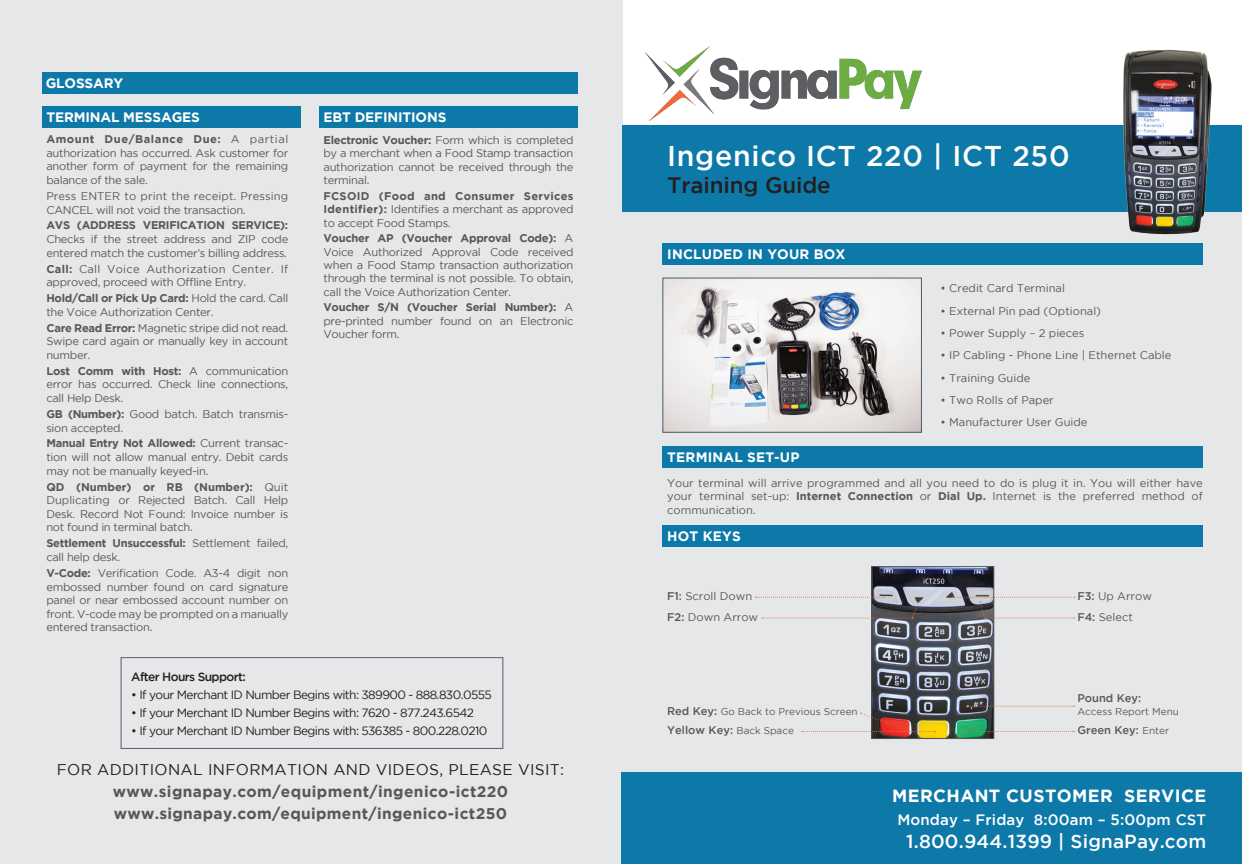
<style>
.page{position:relative;width:1242px;height:864px;background:#fff}
.page>*{position:absolute;margin:0;border:0;box-sizing:border-box;transform-origin:0 0}
.t1{font:500 28.5px "Gotham";letter-spacing:.025em;color:#fff}
.t2{font:500 22.35px "Gotham";letter-spacing:-.005em;color:#231f20}
.t3{font:500 18.9px "Gotham";letter-spacing:.01em;color:#fff}
.t4{font:700 17.55px "Gotham";letter-spacing:.025em;color:#fff}
.t5{font:700 15.45px/21.8px "Gotham";letter-spacing:.025em;color:#57585a}
.t6{font:15.45px "Gotham";letter-spacing:.02em;color:#231f20}
.t7{font:500 15px "Gotham";letter-spacing:.01em;color:#fff}
.t8{font:700 13.65px "Gotham";letter-spacing:-.01em;color:#fff}
.t9{font:700 13.65px "Gotham";letter-spacing:.015em;color:#fff}
.t10{font:12px "Gotham";letter-spacing:-.05em;color:#231f20}
.t11{font:500 12px "Gotham";letter-spacing:-.05em;color:#231f20}
.t12{font:11.1px/13.6px "Gotham";letter-spacing:-.025em;color:#57585a;text-align:justify}
.t13{font:11.1px "Gotham";color:#57585a}
.t14{font:11.1px/13.6px "Gotham";letter-spacing:.025em;color:#57585a}
.t15{font:11.1px/13.6px "Gotham";letter-spacing:.01em;color:#57585a}
.t16{font:500 11.1px "Gotham";color:#57585a}
.t17{font:700 11.1px "Gotham";letter-spacing:-.025em;color:#57585a}
.t18{font:9.9px "Gotham";color:#57585a}
.s1{font-weight:700}
.s2{font-weight:500}
.s3{font-weight:500;font-size:11.1px}
.s4{font-weight:400;font-size:9.9px}
</style>
<div class="page">
<div style="left:0;top:0;width:623px;height:864px;background:#e6e7e9"></div>
<div style="left:623px;top:211px;width:619px;height:636px;background:#e6e7e9"></div>
<div style="left:663px;top:244px;width:540px;height:21px;background:#0d79a8"></div>
<div style="left:663px;top:447px;width:540px;height:21px;background:#0d79a8"></div>
<div style="left:663px;top:525px;width:540px;height:21px;background:#0d79a8"></div>
<img style="left:665px;top:280px;width:255px;height:150px">
<div style="left:623px;top:126px;width:619px;height:86px;background:#0d79a8"></div>
<img style="left:1111px;top:49px;width:103px;height:195px">
<div style="left:42px;top:73px;width:536px;height:21px;background:#0d79a8"></div>
<img style="left:873px;top:568px;width:119px;height:169px">
<div style="left:871px;top:566px;width:123px;height:173px;border:1px solid #57585a"></div>
<svg style="left:802px;top:731px;width:134px;height:1px"></svg>
<svg style="left:966px;top:731px;width:109px;height:1px"></svg>
<svg style="left:966px;top:706px;width:109px;height:1px"></svg>
<svg style="left:756px;top:597px;width:163px;height:22px"></svg>
<svg style="left:952px;top:597px;width:123px;height:22px"></svg>
<svg style="left:860px;top:712px;width:27px;height:12px"></svg>
<div style="left:42px;top:106px;width:259px;height:22px;background:#0d79a8"></div>
<div style="left:319px;top:106px;width:259px;height:22px;background:#0d79a8"></div>
<img style="left:645px;top:46px;width:277px;height:75px">
<div style="left:621px;top:772px;width:621px;height:92px;background:#0d79a8"></div>
<div style="left:121px;top:657px;width:382px;height:92px;border:1px solid #5c5c61"></div>
<p class="t8" style="left:46px;top:76px;width:79px">GLOSSARY</p>
<p class="t8" style="left:46px;top:109px;width:155px">TERMINAL MESSAGES</p>
<p class="t12" style="left:46px;top:132px;width:243px"><span class="s1">Amount Due/Balance Due:</span> A partial authorization has occurred. Ask customer for another form of payment for the remaining balance of the sale.</p>
<p class="t15" style="left:46px;top:189px;width:243px">Press ENTER to print the receipt. Pressing<br>CANCEL will not void the transaction.</p>
<p class="t17" style="left:46px;top:219px;width:243px">AVS (ADDRESS VERIFICATION SERVICE):</p>
<p class="t12" style="left:46px;top:232px;width:243px">Checks if the street address and ZIP code entered match the customer’s billing address.</p>
<p class="t14" style="left:46px;top:262px;width:243px"><span class="s1">Call:</span> Call Voice Authorization Center. If approved, proceed with Offline Entry.</p>
<p class="t12" style="left:46px;top:291px;width:243px"><span class="s1">Hold/Call or Pick Up Card:</span> Hold the card. Call the Voice Authorization Center.</p>
<p class="t12" style="left:46px;top:321px;width:243px"><span class="s1">Care Read Error:</span> Magnetic stripe did not read.<br>Swipe card again or manually key in account number.</p>
<p class="t12" style="left:46px;top:364px;width:243px"><span class="s1">Lost Comm with Host:</span> A communication error has occurred. Check line connections, call Help Desk.</p>
<p class="t12" style="left:46px;top:407px;width:243px"><span class="s1">GB (Number):</span> Good batch. Batch transmis&shy;sion accepted.</p>
<p class="t12" style="left:46px;top:437px;width:243px"><span class="s1">Manual Entry Not Allowed:</span> Current transac&shy;tion will not allow manual entry. Debit cards may not be manually keyed-in.</p>
<p class="t12" style="left:46px;top:480px;width:243px"><span class="s1">QD (Number) or RB (Number):</span> Quit Duplicating or Rejected Batch. Call Help Desk. Record Not Found: Invoice number is not found in terminal batch.</p>
<p class="t12" style="left:46px;top:536px;width:243px"><span class="s1">Settlement Unsuccessful:</span> Settlement failed, call help desk.</p>
<p class="t12" style="left:46px;top:566px;width:243px"><span class="s1">V-Code:</span> Verification Code. A3-4 digit non embossed number found on card signature panel or near embossed account number on front. V-code may be prompted on a manually entered transaction.</p>
<p class="t8" style="left:324px;top:109px;width:124px">EBT DEFINITIONS</p>
<p class="t12" style="left:323px;top:133px;width:251px"><span class="s1">Electronic Voucher:</span> Form which is completed by a merchant when a Food Stamp transaction authorization cannot be received through the terminal.</p>
<p class="t12" style="left:323px;top:189px;width:251px"><span class="s1">FCSOID (Food and Consumer Services Identifier):</span> Identifies a merchant as approved to accept Food Stamps.</p>
<p class="t12" style="left:323px;top:231px;width:251px"><span class="s1">Voucher AP (Voucher Approval Code):</span> A Voice Authorized Approval Code received when a Food Stamp transaction authorization through the terminal is not possible. To obtain, call the Voice Authorization Center.</p>
<p class="t12" style="left:323px;top:301px;width:251px"><span class="s1">Voucher S/N (Voucher Serial Number):</span> A pre-printed number found on an Electronic Voucher form.</p>
<p class="t11" style="left:131px;top:670px;width:116px">After Hours Support:</p>
<p class="t10" style="left:131px;top:688px;width:362px">• If your Merchant ID Number Begins with: 389900 - 888.830.0555</p>
<p class="t10" style="left:131px;top:706px;width:344px">• If your Merchant ID Number Begins with: 7620 - 877.243.6542</p>
<p class="t10" style="left:131px;top:724px;width:358px">• If your Merchant ID Number Begins with: 536385 - 800.228.0210</p>
<h3 class="t6" style="left:57px;top:761px;width:509px">FOR ADDITIONAL INFORMATION AND VIDEOS, PLEASE VISIT:</h3>
<h3 class="t5" style="left:113px;top:780px;width:397px">www.signapay.com/equipment/ingenico-ict220 www.signapay.com/equipment/ingenico-ict250</h3>
<h1 class="t1" style="left:667px;top:140px;width:404px">Ingenico ICT 220 | ICT 250</h1>
<h2 class="t2" style="left:667px;top:172px;width:165px">Training Guide</h2>
<p class="t9" style="left:667px;top:247px;width:180px">INCLUDED IN YOUR BOX</p>
<p class="t9" style="left:667px;top:449px;width:134px">TERMINAL SET-UP</p>
<p class="t13" style="left:941px;top:282px;width:126px">• Credit Card Terminal</p>
<p class="t13" style="left:941px;top:305px;width:162px">• External Pin pad (Optional)</p>
<p class="t13" style="left:941px;top:327px;width:145px">• Power Supply – 2 pieces</p>
<p class="t13" style="left:941px;top:349px;width:232px">• IP Cabling - Phone Line | Ethernet Cable</p>
<p class="t13" style="left:941px;top:371px;width:91px">• Training Guide</p>
<p class="t13" style="left:941px;top:394px;width:115px">• Two Rolls of Paper</p>
<p class="t13" style="left:941px;top:416px;width:148px">• Manufacturer User Guide</p>
<p class="t12" style="left:667px;top:476px;width:537px">Your terminal will arrive programmed and all you need to do is plug it in. You will either have your terminal set-up: <span class="s1">Internet Connection</span> or <span class="s1">Dial Up.</span> Internet is the preferred method of communication.</p>
<p class="t8" style="left:667px;top:528px;width:75px">HOT KEYS</p>
<p class="t13" style="left:667px;top:590px;width:87px"><span class="s2">F1:</span> Scroll Down</p>
<p class="t12" style="left:1077px;top:590px;width:76px"><span class="s2">F3:</span> Up Arrow</p>
<p class="t13" style="left:667px;top:611px;width:93px"><span class="s2">F2:</span> Down Arrow</p>
<p class="t12" style="left:1077px;top:610px;width:57px"><span class="s2">F4:</span> Select</p>
<p class="t16" style="left:1077px;top:691px;width:66px">Pound Key:</p>
<p class="t18" style="left:1077px;top:706px;width:103px">Access Report Menu</p>
<p class="t18" style="left:667px;top:706px;width:192px"><span class="s3">Red Key:</span> Go Back to Previous Screen</p>
<p class="t16" style="left:667px;top:724px;width:128px">Yellow Key: <span class="s4">Back Space</span></p>
<p class="t16" style="left:1077px;top:724px;width:93px">Green Key: <span class="s4">Enter</span></p>
<h3 class="t4" style="left:892px;top:786px;width:316px">MERCHANT CUSTOMER SERVICE</h3>
<h3 class="t7" style="left:897px;top:811px;width:311px">Monday – Friday 8:00am – 5:00pm CST</h3>
<h3 class="t3" style="left:906px;top:830px;width:302px">1.800.944.1399 | SignaPay.com</h3>
</div>
